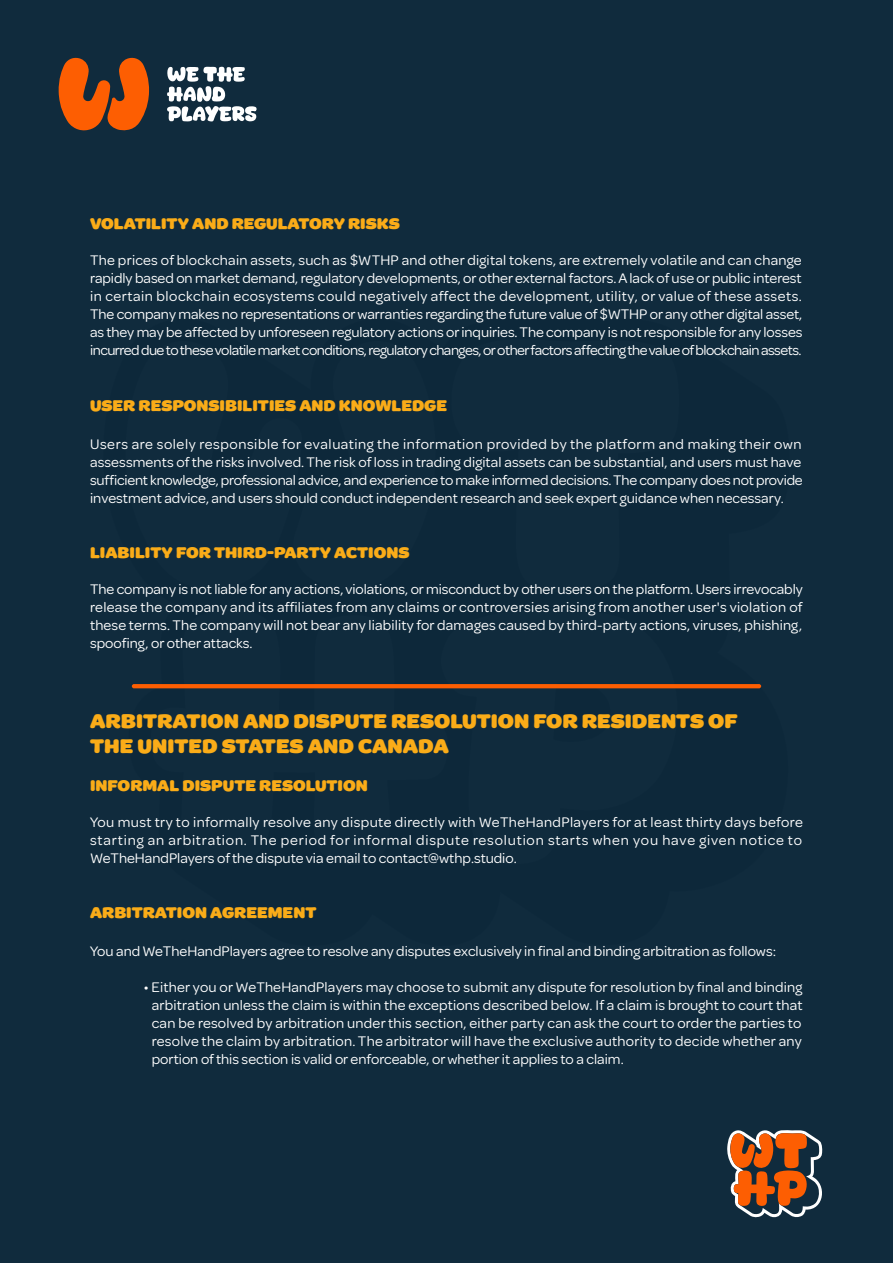
<style>
.page{position:relative;width:893px;height:1263px;background:#102b3d}
.page>*{position:absolute;margin:0;border:0;box-sizing:border-box;transform-origin:0 0}
.t1{font:900 21px/25.2px "Marigny";color:#faac18}
.t2{font:900 16.5px "Marigny";color:#faac18}
.t3{font:15px/18px "Omnes";color:#fff;text-align:justify}
.s1{font-family:"Myriad Pro"}
</style>
<div class="page">
<svg style="left:727px;top:1130px;width:96px;height:88px"></svg>
<svg style="left:167px;top:67px;width:90px;height:54px"></svg>
<svg style="left:58px;top:57px;width:91px;height:74px"></svg>
<svg style="left:132px;top:684px;width:629px;height:4px;background:#f95c02"></svg>
<p class="t2" style="left:90px;top:214px;width:311px">VOLATILITY AND REGULATORY RISKS</p>
<p class="t3" style="left:90px;top:250px;width:714px">The prices of blockchain assets, such as $WTHP and other digital tokens, are extremely volatile and can change rapidly based on market demand, regulatory developments, or other external factors. A lack of use or public interest in certain blockchain ecosystems could negatively affect the development, utility, or value of these assets.<br>The company makes no representations or warranties regarding the future value of $WTHP or any other digital asset, as they may be affected by unforeseen regulatory actions or inquiries. The company is not responsible for any losses incurred due to these volatile market conditions, regulatory changes, or other factors affecting the value of blockchain assets.</p>
<p class="t2" style="left:90px;top:396px;width:359px">USER RESPONSIBILITIES AND KNOWLEDGE</p>
<p class="t3" style="left:90px;top:434px;width:714px">Users are solely responsible for evaluating the information provided by the platform and making their own assessments of the risks involved. The risk of loss in trading digital assets can be substantial, and users must have sufficient knowledge, professional advice, and experience to make informed decisions. The company does not provide investment advice, and users should conduct independent research and seek expert guidance when necessary.</p>
<p class="t2" style="left:90px;top:543px;width:321px">LIABILITY FOR THIRD-PARTY ACTIONS</p>
<p class="t3" style="left:90px;top:579px;width:714px">The company is not liable for any actions, violations, or misconduct by other users on the platform. Users irrevocably release the company and its affiliates from any claims or controversies arising from another user's violation of these terms. The company will not bear any liability for damages caused by third-party actions, viruses, phishing, spoofing, or other attacks.</p>
<h1 class="t1" style="left:90px;top:709px;width:649px">ARBITRATION AND DISPUTE RESOLUTION FOR RESIDENTS OF<br>THE UNITED STATES AND CANADA</h1>
<p class="t2" style="left:90px;top:775px;width:279px">INFORMAL DISPUTE RESOLUTION</p>
<p class="t3" style="left:90px;top:812px;width:714px">You must try to informally resolve any dispute directly with WeTheHandPlayers for at least thirty days before starting an arbitration. The period for informal dispute resolution starts when you have given notice to WeTheHandPlayers of the dispute via email to contact@wthp.studio.</p>
<p class="t2" style="left:90px;top:903px;width:228px">ARBITRATION AGREEMENT</p>
<p class="t3" style="left:90px;top:941px;width:688px">You and WeTheHandPlayers agree to resolve any disputes exclusively in final and binding arbitration as follows:</p>
<p class="t3" style="left:152px;top:977px;width:652px;text-indent:-8px"><span class="s1">•</span> Either you or WeTheHandPlayers may choose to submit any dispute for resolution by final and binding arbitration unless the claim is within the exceptions described below. If a claim is brought to court that can be resolved by arbitration under this section, either party can ask the court to order the parties to resolve the claim by arbitration. The arbitrator will have the exclusive authority to decide whether any portion of this section is valid or enforceable, or whether it applies to a claim.</p>
</div>
